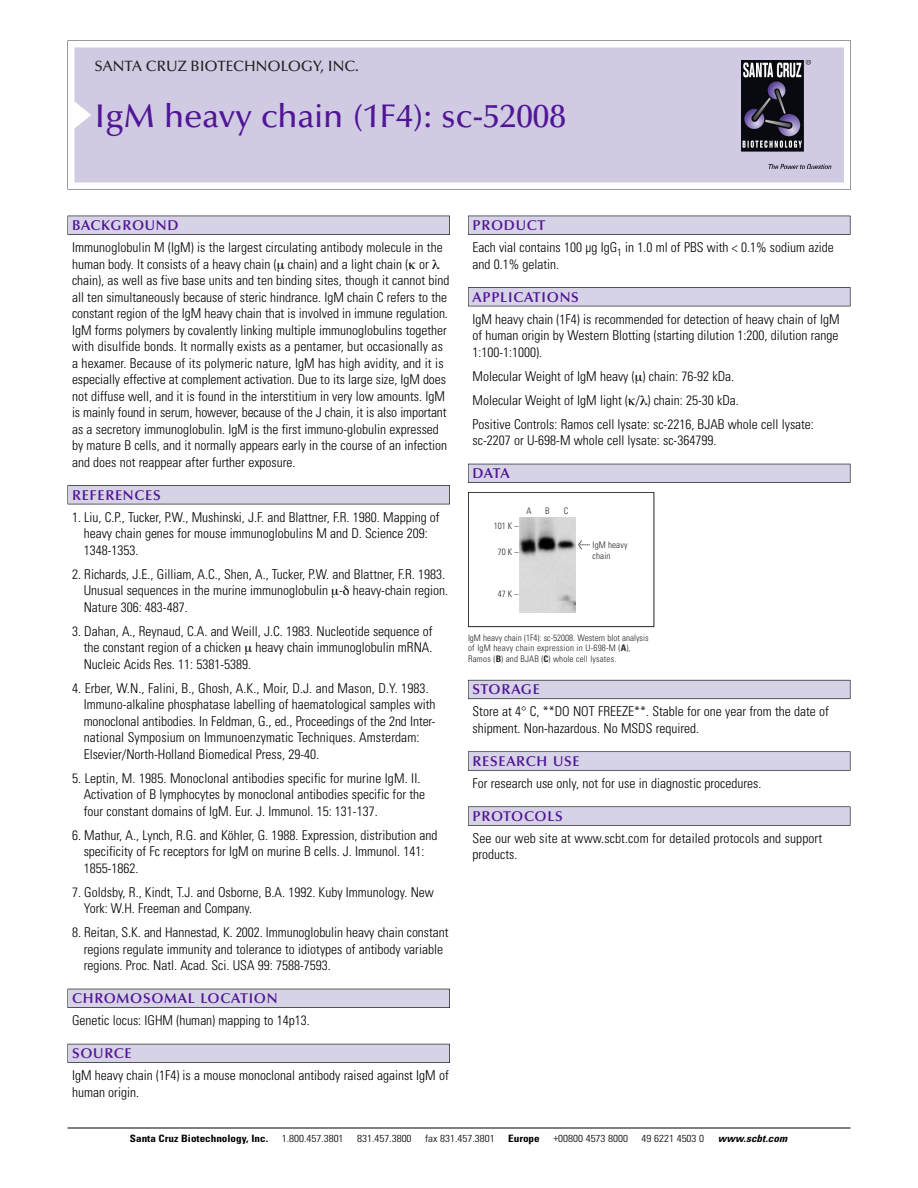
<style>
.page{position:relative;width:918px;height:1188px;background:#fff}
.page>*{position:absolute;margin:0;border:0;box-sizing:border-box;transform-origin:0 0}
.t1{font:500 33px "Optima";color:#511695}
.t2{font:500 15px "Optima";color:#231f20}
.t3{font:600 14.25px "Optima";letter-spacing:.05em;color:#511695}
.t4{font:300 condensed 13.5px/16.5px "Univers";color:#000}
.t5{font:300 condensed 10.2px "Univers";color:#000;scale:1.1 1}
.t6{font:700 condensed 10.2px "Univers";color:#000;scale:1.1 1}
.t7{font:italic 700 condensed 10.2px "Univers";letter-spacing:.005em;color:#000;scale:1.1 1}
.t8{font:9px/10.5px "Univers Condensed Light+IRGXQK";letter-spacing:.015em;color:#272627}
.s1{font-family:"Meta Plus Book Roman+YTZIWJ";font-size:10.5px}
.s2{font-family:"Univers Condensed Bold+LDSHSA"}
</style>
<div class="page">
<svg style="left:68px;top:40px;width:783px;height:149px"></svg>
<div style="left:74px;top:47px;width:770px;height:135px;background:#d1cae3"></div>
<img style="left:741px;top:60px;width:90px;height:108px">
<div style="left:68px;top:216px;width:382px;height:19px;background:#525155"></div>
<div style="left:68px;top:216px;width:381px;height:18px;background:#d7d3e7"></div>
<div style="left:68px;top:485px;width:382px;height:19px;background:#525155"></div>
<div style="left:68px;top:486px;width:381px;height:18px;background:#d7d3e7"></div>
<div style="left:68px;top:989px;width:382px;height:19px;background:#525158"></div>
<div style="left:68px;top:989px;width:381px;height:18px;background:#d7d3e7"></div>
<div style="left:68px;top:1044px;width:382px;height:19px;background:#54535a"></div>
<div style="left:68px;top:1044px;width:381px;height:18px;background:#d7d3e7"></div>
<div style="left:468px;top:216px;width:382px;height:19px;background:#525155"></div>
<div style="left:468px;top:216px;width:382px;height:18px;background:#d7d3e7"></div>
<div style="left:468px;top:287px;width:382px;height:19px;background:#525155"></div>
<div style="left:468px;top:288px;width:382px;height:18px;background:#d7d3e7"></div>
<div style="left:468px;top:464px;width:382px;height:19px;background:#525158"></div>
<div style="left:468px;top:464px;width:382px;height:18px;background:#d7d3e7"></div>
<div style="left:468px;top:680px;width:382px;height:19px;background:#66646e"></div>
<div style="left:468px;top:680px;width:382px;height:18px;background:#d7d3e7"></div>
<div style="left:468px;top:751px;width:382px;height:20px;background:#666"></div>
<div style="left:468px;top:752px;width:382px;height:18px;background:#d7d3e7"></div>
<svg style="left:468px;top:806px;width:382px;height:20px"></svg>
<div style="left:468px;top:807px;width:382px;height:18px;background:#d7d3e7"></div>
<hr style="left:68px;top:1128px;width:782px;height:1px;background:#000">
<div style="left:468px;top:492px;width:186px;height:135px;border:1px solid #272627"></div>
<img style="left:520px;top:517px;width:56px;height:95px">
<p class="t2" style="left:94px;top:61px;width:266px">SANTA CRUZ BIOTECHNOLOGY, INC.</p>
<h1 class="t1" style="left:94px;top:103px;width:473px">IgM heavy chain (1F4): sc-52008</h1>
<p class="t3" style="left:72px;top:219px;width:108px">BACKGROUND</p>
<p class="t4" style="left:72px;top:240px;width:379px">Immunoglobulin M (IgM) is the largest circulating antibody molecule in the human body. It consists of a heavy chain ( chain) and a light chain ( or chain), as well as five base units and ten binding sites, though it cannot bind all ten simultaneously because of steric hindrance. IgM chain C refers to the constant region of the IgM heavy chain that is involved in immune regulation.<br>IgM forms polymers by covalently linking multiple immunoglobulins together with disulfide bonds. It normally exists as a pentamer, but occasionally as a hexamer. Because of its polymeric nature, IgM has high avidity, and it is especially effective at complement activation. Due to its large size, IgM does not diffuse well, and it is found in the interstitium in very low amounts. IgM is mainly found in serum, however, because of the J chain, it is also important as a secretory immunoglobulin. IgM is the first immuno-globulin expressed by mature B cells, and it normally appears early in the course of an infection and does not reappear after further exposure.</p>
<p class="t3" style="left:72px;top:489px;width:90px">REFERENCES</p>
<p class="t4" style="left:84px;top:510px;width:358px;text-indent:-12px">1. Liu, C.P., Tucker, P.W., Mushinski, J.F. and Blattner, F.R. 1980. Mapping of heavy chain genes for mouse immunoglobulins M and D. Science 209:<br>1348-1353.</p>
<p class="t4" style="left:84px;top:567px;width:366px;text-indent:-12px">2. Richards, J.E., Gilliam, A.C., Shen, A., Tucker, P.W. and Blattner, F.R. 1983.<br>Unusual sequences in the murine immunoglobulin - heavy-chain region.<br>Nature 306: 483-487.</p>
<p class="t4" style="left:84px;top:624px;width:350px;text-align:justify;text-indent:-12px">3. Dahan, A., Reynaud, C.A. and Weill, J.C. 1983. Nucleotide sequence of the constant region of a chicken heavy chain immunoglobulin mRNA.<br>Nucleic Acids Res. 11: 5381-5389.</p>
<p class="t4" style="left:84px;top:681px;width:353px;text-indent:-12px">4. Erber, W.N., Falini, B., Ghosh, A.K., Moir, D.J. and Mason, D.Y. 1983.<br>Immuno-alkaline phosphatase labelling of haematological samples with monoclonal antibodies. In Feldman, G., ed., Proceedings of the 2nd Inter&shy;national Symposium on Immunoenzymatic Techniques. Amsterdam:<br>Elsevier/North-Holland Biomedical Press, 29-40.</p>
<p class="t4" style="left:84px;top:771px;width:343px;text-indent:-12px">5. Leptin, M. 1985. Monoclonal antibodies specific for murine IgM. II.<br>Activation of B lymphocytes by monoclonal antibodies specific for the four constant domains of IgM. Eur. J. Immunol. 15: 131-137.</p>
<p class="t4" style="left:84px;top:828px;width:355px;text-indent:-12px">6. Mathur, A., Lynch, R.G. and Köhler, G. 1988. Expression, distribution and specificity of Fc receptors for IgM on murine B cells. J. Immunol. 141:<br>1855-1862.</p>
<p class="t4" style="left:84px;top:885px;width:352px;text-indent:-12px">7. Goldsby, R., Kindt, T.J. and Osborne, B.A. 1992. Kuby Immunology. New<br>York: W.H. Freeman and Company.</p>
<p class="t4" style="left:84px;top:925px;width:366px;text-indent:-12px">8. Reitan, S.K. and Hannestad, K. 2002. Immunoglobulin heavy chain constant regions regulate immunity and tolerance to idiotypes of antibody variable regions. Proc. Natl. Acad. Sci. USA 99: 7588-7593.</p>
<p class="t3" style="left:72px;top:993px;width:207px">CHROMOSOMAL LOCATION</p>
<p class="t4" style="left:72px;top:1013px;width:239px">Genetic locus: IGHM (human) mapping to 14p13.</p>
<p class="t3" style="left:72px;top:1048px;width:61px">SOURCE</p>
<p class="t4" style="left:72px;top:1068px;width:378px">IgM heavy chain (1F4) is a mouse monoclonal antibody raised against IgM of human origin.</p>
<p class="t3" style="left:473px;top:219px;width:74px">PRODUCT</p>
<p class="t4" style="left:473px;top:240px;width:363px">Each vial contains 100 µg IgG<sub>1</sub> in 1.0 ml of PBS with &lt; 0.1% sodium azide and 0.1% gelatin.</p>
<p class="t3" style="left:473px;top:291px;width:108px">APPLICATIONS</p>
<p class="t4" style="left:473px;top:312px;width:369px;text-align:justify">IgM heavy chain (1F4) is recommended for detection of heavy chain of IgM of human origin by Western Blotting (starting dilution 1:200, dilution range 1:100-1:1000).</p>
<p class="t4" style="left:473px;top:365px;width:343px;line-height:24px">Molecular Weight of IgM heavy ( ) chain: 76-92 kDa.<br>Molecular Weight of IgM light ( / ) chain: 25-30 kDa.<br>Positive Controls: Ramos cell lysate: sc-2216, BJAB whole cell lysate:</p>
<p class="t4" style="left:473px;top:433px;width:245px">sc-2207 or U-698-M whole cell lysate: sc-364799.</p>
<p class="t3" style="left:473px;top:468px;width:39px">DATA</p>
<p class="t8" style="left:526px;top:506px;width:7px">A</p>
<p class="t8" style="left:545px;top:506px;width:6px">B</p>
<p class="t8" style="left:564px;top:506px;width:6px">C</p>
<p class="t8" style="left:494px;top:521px;width:26px">101 K –</p>
<p class="t8" style="left:498px;top:547px;width:22px">70K–</p>
<p class="t8" style="left:498px;top:590px;width:22px">47K–</p>
<p class="t8" style="left:578px;top:540px;width:51px;text-align:center"><span class="s1">&lt;</span> IgM heavy chain</p>
<p class="t8" style="left:468px;top:633px;width:182px">IgM heavy chain (1F4): sc-52008. Western blot analysis of IgM heavy chain expression in U-698-M (<span class="s2">A</span>),<br>Ramos (<span class="s2">B</span>) and BJAB (<span class="s2">C</span>) whole cell lysates.</p>
<p class="t3" style="left:473px;top:684px;width:69px">STORAGE</p>
<p class="t4" style="left:473px;top:704px;width:358px">Store at 4° C, **DO NOT FREEZE**. Stable for one year from the date of shipment. Non-hazardous. No MSDS required.</p>
<p class="t3" style="left:473px;top:755px;width:109px">RESEARCH USE</p>
<p class="t4" style="left:473px;top:776px;width:290px">For research use only, not for use in diagnostic procedures.</p>
<p class="t3" style="left:473px;top:810px;width:92px">PROTOCOLS</p>
<p class="t4" style="left:473px;top:831px;width:351px">See our web site at www.scbt.com for detailed protocols and support products.</p>
<p class="t6" style="left:130px;top:1135px;width:127px">Santa Cruz Biotechnology, Inc.</p>
<p class="t5" style="left:282px;top:1135px;width:58px">1.800.457.3801</p>
<p class="t5" style="left:357px;top:1135px;width:51px">831.457.3800</p>
<p class="t5" style="left:425px;top:1135px;width:65px">fax 831.457.3801</p>
<p class="t6" style="left:508px;top:1135px;width:30px">Europe</p>
<p class="t5" style="left:553px;top:1135px;width:69px">+00800 4573 8000</p>
<p class="t5" style="left:642px;top:1135px;width:58px">49 6221 4503 0</p>
<p class="t7" style="left:718px;top:1135px;width:64px">www.scbt.com</p>
</div>
